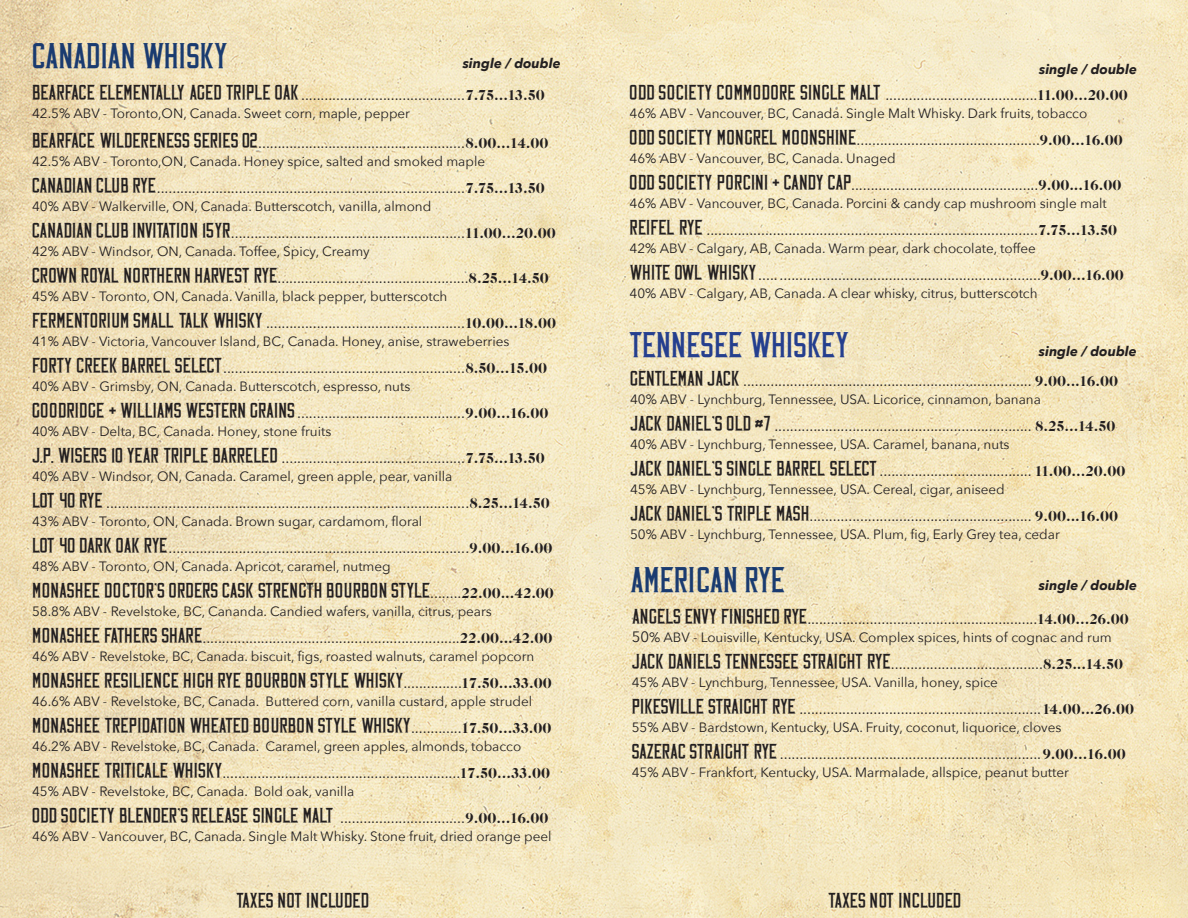
<style>
.page{position:relative;width:1188px;height:918px;background:#fff}
.page>*{position:absolute;margin:0;border:0;box-sizing:border-box;transform-origin:0 0}
.t1{font:36px "Vintage Whiskey";letter-spacing:-.01em;color:#1a3b70}
.t2{font:36px "Vintage Whiskey";letter-spacing:-.015em;color:#253f8e}
.t3{font:21px "Vintage Whiskey";color:#231f20}
.t4{font:21px "Vintage Whiskey";letter-spacing:.02em;color:#231f20}
.t5{font:15px "Avenir Next";color:#231f20}
.t6{font:13.5px "Avenir Next";color:#231f20}
.t7{font:italic 700 13.5px "Avenir Next";color:#231f20}
.s1{font-family:"Vintage Whiskey";font-size:21px}
.s2{font-family:"Caslon CP"}
.s3{font-family:"Avenir Next";font-size:15px}
.s4{font-family:"Caslon CP";font-size:15px}
.s5{font-size:15px}
</style>
<div class="page">
<img style="left:1px;top:0;width:1187px;height:918px">
<p class="t1" style="left:32px;top:40px;width:197px">CANADIAN WHISKY</p>
<p class="t5" style="left:32px;top:83px;width:514px"><span class="s1">BEARFACE ELEMENTALLY AGED TRIPLE OAK</span> ..........................................<span class="s2">7.75...13.50</span></p>
<p class="t6" style="left:32px;top:102px;width:380px">42.5% ABV - Toronto,ON, Canada. Sweet corn, maple, pepper</p>
<p class="t5" style="left:32px;top:131px;width:518px"><span class="s1">BEARFACE WILDERENESS SERIES 02</span>.....................................................<span class="s2">8.00...14.00</span></p>
<p class="t6" style="left:32px;top:150px;width:455px">42.5% ABV - Toronto,ON, Canada. Honey spice, salted and smoked maple</p>
<p class="t5" style="left:32px;top:176px;width:514px"><span class="s1">CANADIAN CLUB RYE</span>...............................................................................<span class="s2">7.75...13.50</span></p>
<p class="t6" style="left:32px;top:195px;width:401px">40% ABV - Walkerville, ON, Canada. Butterscotch, vanilla, almond</p>
<p class="t5" style="left:32px;top:221px;width:525px"><span class="s1">CANADIAN CLUB INVITATION 15YR</span>............................................................<span class="s2">11.00...20.00</span></p>
<p class="t6" style="left:32px;top:240px;width:339px">42% ABV - Windsor, ON, Canada. Toffee, Spicy, Creamy</p>
<p class="t5" style="left:32px;top:266px;width:518px"><span class="s1">CROWN ROYAL NORTHERN HARVEST RYE</span>.................................................<span class="s2">8.25...14.50</span></p>
<p class="t6" style="left:32px;top:285px;width:417px">45% ABV - Toronto, ON, Canada. Vanilla, black pepper, butterscotch</p>
<p class="t5" style="left:32px;top:311px;width:525px"><span class="s1">FERMENTORIUM SMALL TALK WHISKY</span> ...................................................<span class="s2">10.00...18.00</span></p>
<p class="t6" style="left:32px;top:330px;width:479px">41% ABV - Victoria, Vancouver Island, BC, Canada. Honey, anise, straweberries</p>
<p class="t5" style="left:32px;top:356px;width:517px"><span class="s1">FORTY CREEK BARREL SELECT</span>..............................................................<span class="s2">8.50...15.00</span></p>
<p class="t6" style="left:32px;top:375px;width:380px">40% ABV - Grimsby, ON, Canada. Butterscotch, espresso, nuts</p>
<p class="t5" style="left:32px;top:401px;width:518px"><span class="s1">GOODRIDGE + WILLIAMS WESTERN GRAINS</span> ...........................................<span class="s2">9.00...16.00</span></p>
<p class="t6" style="left:32px;top:420px;width:301px">40% ABV - Delta, BC, Canada. Honey, stone fruits</p>
<p class="t5" style="left:32px;top:446px;width:514px"><span class="s1">J.P. WISERS 10 YEAR TRIPLE BARRELED</span> ...............................................<span class="s2">7.75...13.50</span></p>
<p class="t6" style="left:32px;top:465px;width:422px">40% ABV - Windsor, ON, Canada. Caramel, green apple, pear, vanilla</p>
<p class="t5" style="left:32px;top:491px;width:519px"><span class="s1">LOT 40 RYE</span> .............................................................................................<span class="s2">8.25...14.50</span></p>
<p class="t6" style="left:32px;top:510px;width:392px">43% ABV - Toronto, ON, Canada. Brown sugar, cardamom, floral</p>
<p class="t5" style="left:32px;top:536px;width:522px"><span class="s1">LOT 40 DARK OAK RYE</span>.............................................................................<span class="s2">9.00...16.00</span></p>
<p class="t6" style="left:32px;top:555px;width:360px">48% ABV - Toronto, ON, Canada. Apricot, caramel, nutmeg</p>
<p class="t3" style="left:32px;top:582px;width:523px">MONASHEE DOCTOR'S ORDERS CASK STRENGTH BOURBON STYLE<span class="s3">........</span><span class="s4">22.00...42.00</span></p>
<p class="t6" style="left:32px;top:600px;width:461px">58.8% ABV - Revelstoke, BC, Cananda. Candied wafers, vanilla, citrus, pears</p>
<p class="t5" style="left:32px;top:626px;width:522px"><span class="s1">MONASHEE FATHERS SHARE</span>..................................................................<span class="s2">22.00...42.00</span></p>
<p class="t6" style="left:32px;top:645px;width:504px">46% ABV - Revelstoke, BC, Canada. biscuit, figs, roasted walnuts, caramel popcorn</p>
<p class="t4" style="left:32px;top:672px;width:521px">MONASHEE RESILIENCE HIGH RYE BOURBON STYLE WHISKY<span class="s3">...............</span><span class="s4">17.50...33.00</span></p>
<p class="t6" style="left:32px;top:690px;width:502px">46.6% ABV - Revelstoke, BC, Canada. Buttered corn, vanilla custard, apple strudel</p>
<p class="t3" style="left:32px;top:717px;width:521px">MONASHEE TREPIDATION WHEATED BOURBON STYLE WHISKY<span class="s3">.............</span><span class="s4">17.50...33.00</span></p>
<p class="t6" style="left:32px;top:735px;width:491px">46.2% ABV - Revelstoke, BC, Canada. Caramel, green apples, almonds, tobacco</p>
<p class="t5" style="left:32px;top:761px;width:520px"><span class="s1">MONASHEE TRITICALE WHISKY</span>.............................................................<span class="s2">17.50...33.00</span></p>
<p class="t6" style="left:32px;top:780px;width:324px">45% ABV - Revelstoke, BC, Canada. Bold oak, vanilla</p>
<p class="t3" style="left:32px;top:807px;width:518px">ODD SOCIETY BLENDER'S RELEASE SINGLE MALT <span class="s3">................................</span><span class="s4">9.00...16.00</span></p>
<p class="t6" style="left:32px;top:825px;width:521px">46% ABV - Vancouver, BC, Canada. Single Malt Whisky. Stone fruit, dried orange peel</p>
<p class="t7" style="left:463px;top:52px;width:100px">single / double</p>
<p class="t7" style="left:1039px;top:57px;width:100px">single / double</p>
<p class="t5" style="left:630px;top:83px;width:500px"><span class="s1">ODD SOCIETY COMMODORE SINGLE MALT</span> .......................................<span class="s2">11.00...20.00</span></p>
<p class="t6" style="left:630px;top:102px;width:459px">46% ABV - Vancouver, BC, Canada. Single Malt Whisky. Dark fruits, tobacco</p>
<p class="t5" style="left:630px;top:128px;width:495px"><span class="s1">ODD SOCIETY MONGREL MOONSHINE</span>...............................................<span class="s2">9.00...16.00</span></p>
<p class="t6" style="left:630px;top:147px;width:268px">46% ABV - Vancouver, BC, Canada. Unaged</p>
<p class="t5" style="left:630px;top:173px;width:493px"><span class="s1">ODD SOCIETY PORCINI + CANDY CAP</span>................................................<span class="s2">9.00...16.00</span></p>
<p class="t6" style="left:630px;top:192px;width:479px">46% ABV - Vancouver, BC, Canada. Porcini &amp; candy cap mushroom single malt</p>
<p class="t5" style="left:630px;top:218px;width:489px"><span class="s1">REIFEL RYE</span> .....................................................................................<span class="s2">7.75...13.50</span></p>
<p class="t6" style="left:630px;top:237px;width:408px">42% ABV - Calgary, AB, Canada. Warm pear, dark chocolate, toffee</p>
<p class="t5" style="left:630px;top:263px;width:496px"><span class="s1">WHITE OWL WHISKY</span>........................................................................<span class="s2">9.00...16.00</span></p>
<p class="t6" style="left:630px;top:282px;width:409px">40% ABV - Calgary, AB, Canada. A clear whisky, citrus, butterscotch</p>
<p class="t2" style="left:629px;top:330px;width:222px">TENNESEE WHISKEY</p>
<p class="t7" style="left:1039px;top:340px;width:100px">single / double</p>
<p class="t5" style="left:630px;top:368px;width:490px"><span class="s1">GENTLEMAN JACK</span> .......................................................................... <span class="s2">9.00...16.00</span></p>
<p class="t6" style="left:630px;top:388px;width:412px">40% ABV - Lynchburg, Tennessee, USA. Licorice, cinnamon, banana</p>
<p class="t5" style="left:630px;top:413px;width:487px"><span class="s1">JACK DANIEL'S OLD #7</span> .................................................................. <span class="s2">8.25...14.50</span></p>
<p class="t6" style="left:630px;top:433px;width:381px">40% ABV - Lynchburg, Tennessee, USA. Caramel, banana, nuts</p>
<p class="t5" style="left:630px;top:458px;width:497px"><span class="s1">JACK DANIEL'S SINGLE BARREL SELECT</span> ....................................... <span class="s2">11.00...20.00</span></p>
<p class="t6" style="left:630px;top:478px;width:376px">45% ABV - Lynchburg, Tennessee, USA. Cereal, cigar, aniseed</p>
<p class="t5" style="left:630px;top:503px;width:490px"><span class="s1">JACK DANIEL'S TRIPLE MASH</span>......................................................... <span class="s2">9.00...16.00</span></p>
<p class="t6" style="left:630px;top:523px;width:431px">50% ABV - Lynchburg, Tennessee, USA. Plum, fig, Early Grey tea, cedar</p>
<p class="t1" style="left:630px;top:564px;width:157px">AMERICAN RYE</p>
<p class="t5" style="left:632px;top:606px;width:499px"><span class="s1">ANGELS ENVY FINISHED RYE</span>...........................................................<span class="s2">14.00...26.00</span></p>
<p class="t6" style="left:632px;top:626px;width:482px"><span class="s5">50</span>% ABV - Louisville, Kentucky, USA. Complex spices, hints of cognac and rum</p>
<p class="t5" style="left:632px;top:651px;width:493px"><span class="s1">JACK DANIELS TENNESSEE STRAIGHT RYE</span>.......................................<span class="s2">8.25...14.50</span></p>
<p class="t6" style="left:632px;top:671px;width:368px">45% ABV - Lynchburg, Tennessee, USA. Vanilla, honey, spice</p>
<p class="t5" style="left:632px;top:696px;width:504px"><span class="s1">PIKESVILLE STRAIGHT RYE</span> ..............................................................<span class="s2">14.00...26.00</span></p>
<p class="t6" style="left:632px;top:716px;width:431px">55% ABV - Bardstown, Kentucky, USA. Fruity, coconut, liquorice, cloves</p>
<p class="t5" style="left:632px;top:741px;width:496px"><span class="s1">SAZERAC STRAIGHT RYE</span> ...................................................................<span class="s2">9.00...16.00</span></p>
<p class="t6" style="left:632px;top:761px;width:439px">45% ABV - Frankfort, Kentucky, USA. Marmalade, allspice, peanut butter</p>
<p class="t7" style="left:1039px;top:573px;width:100px">single / double</p>
<p class="t3" style="left:236px;top:891px;width:134px">TAXES NOT INCLUDED</p>
<p class="t3" style="left:828px;top:892px;width:134px">TAXES NOT INCLUDED</p>
</div>
